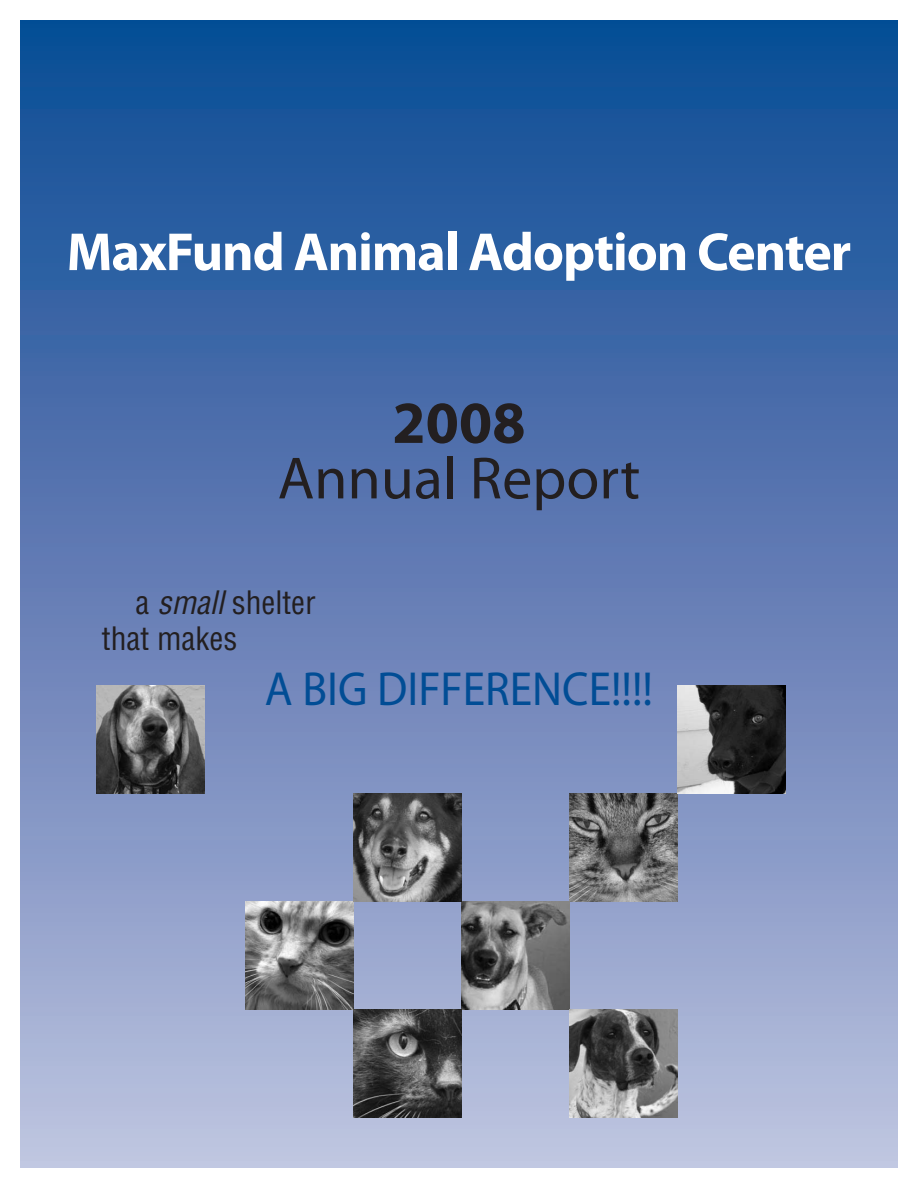
<style>
.page{position:relative;width:918px;height:1188px;background:#fff}
.page>*{position:absolute;margin:0;border:0;box-sizing:border-box;transform-origin:0 0}
.t1{font:60px "Myriad Pro";color:#231f20}
.t2{font:700 60px "Myriad Pro";color:#231f20}
.t3{font:700 54px "Myriad Pro";letter-spacing:-.02em;color:#fff}
.t4{font:48px "Myriad Pro";color:#014d95;scale:.95 1}
.t5{font:condensed 31.5px/36px "Helvetica LT Std";color:#231f20}
.s1{font-style:italic}
</style>
<div class="page">
<div style="left:20px;top:20px;width:878px;height:1148px;background:linear-gradient(to bottom,#094692,#bfbfdd)"></div>
<img style="left:570px;top:793px;width:108px;height:108px">
<img style="left:678px;top:685px;width:108px;height:108px">
<img style="left:96px;top:685px;width:108px;height:108px">
<img style="left:246px;top:901px;width:108px;height:108px">
<img style="left:462px;top:901px;width:108px;height:108px">
<img style="left:354px;top:1009px;width:108px;height:108px">
<img style="left:570px;top:1009px;width:108px;height:108px">
<img style="left:354px;top:793px;width:108px;height:108px">
<p class="t3" style="left:67px;top:232px;width:786px">MaxFund Animal Adoption Center</p>
<p class="t2" style="left:392px;top:400px;width:135px">2008</p>
<p class="t1" style="left:278px;top:456px;width:364px">Annual Report</p>
<p class="t5" style="left:102px;top:587px;width:215px;text-indent:34px">a <span class="s1">small</span> shelter that makes</p>
<p class="t4" style="left:265px;top:671px;width:410px">A BIG DIFFERENCE!!!!</p>
</div>
